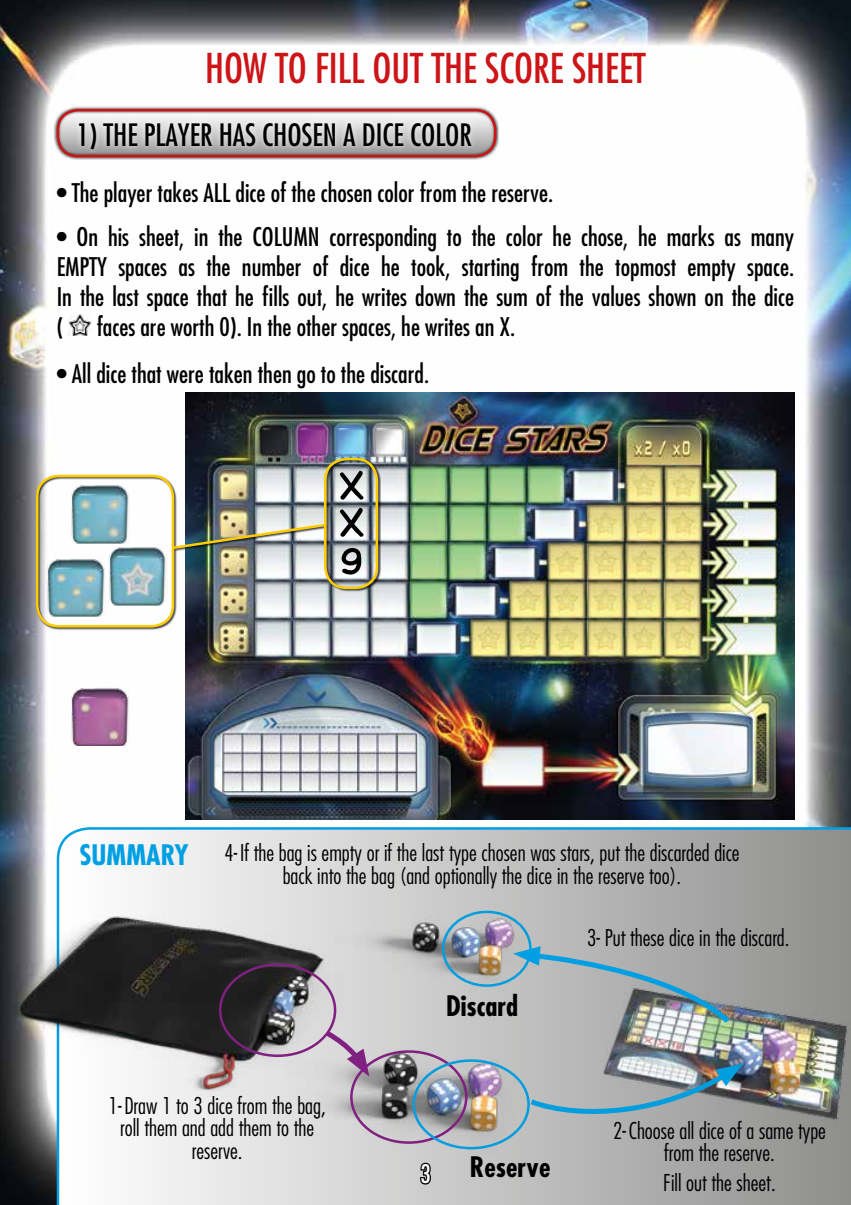
<style>
.page{position:relative;width:851px;height:1205px;background:#fff}
.page>*{position:absolute;margin:0;border:0;box-sizing:border-box;transform-origin:0 0}
.t1{font:condensed 40px "Futura Std";color:#cd1417}
.t2{font:condensed 30px "Futura Std";color:#000}
.t3{font:700 condensed 27.5px "Futura Std";color:#000}
.t4{font:700 condensed 27.5px "Futura Std";color:#009fe3}
.t5{font:condensed 25px/30px "Futura Std";color:#000;text-align:justify}
.t6{font:condensed 25px "Futura Std";color:#fff}
.t7{font:300 condensed 22.5px/22.5px "Futura Std";color:#000;text-align:center}
</style>
<div class="page">
<img style="left:0;top:0;width:850px;height:896px">
<svg style="left:55px;top:826px;width:795px;height:70px"></svg>
<svg style="left:53px;top:106px;width:446px;height:54px"></svg>
<div style="left:57px;top:109px;width:439px;height:48px;border:2px solid #cd1417;border-radius:20px"></div>
<img style="left:69px;top:314px;width:23px;height:22px">
<img style="left:185px;top:393px;width:609px;height:426px">
<img style="left:0;top:896px;width:850px;height:309px">
<svg style="left:419px;top:1161px;width:13px;height:25px"></svg>
<img style="left:70px;top:683px;width:59px;height:62px">
<div style="left:350px;top:1050px;width:117px;height:94px;border:2px solid #802080;border-radius:50%"></div>
<div style="left:219px;top:963px;width:117px;height:94px;border:2px solid #802080;border-radius:50%"></div>
<div style="left:442px;top:910px;width:89px;height:77px;border:2px solid #009ddf;border-radius:50%"></div>
<svg style="left:320px;top:1026px;width:49px;height:50px"></svg>
<div style="left:412px;top:1059px;width:117px;height:90px;border:2px solid #009ddf;border-radius:50%"></div>
<svg style="left:525px;top:1063px;width:218px;height:57px"></svg>
<svg style="left:513px;top:946px;width:221px;height:82px"></svg>
<div style="left:36px;top:458px;width:345px;height:172px;background:#000;opacity:.75"></div>
<div style="left:324px;top:458px;width:54px;height:131px;border:2px solid #fc0;border-radius:21px"></div>
<div style="left:36px;top:475px;width:138px;height:152px;border:2px solid #fc0;border-radius:21px"></div>
<img style="left:170px;top:522px;width:157px;height:29px">
<h1 class="t1" style="left:205px;top:44px;width:442px">HOW TO FILL OUT THE SCORE SHEET</h1>
<p class="t2" style="left:77px;top:116px;width:397px">1) THE PLAYER HAS CHOSEN A DICE COLOR</p>
<p class="t5" style="left:57px;top:177px;width:498px">• The player takes ALL dice of the chosen color from the reserve.</p>
<p class="t5" style="left:57px;top:221px;width:738px">• On his sheet, in the COLUMN corresponding to the color he chose, he marks as many EMPTY spaces as the number of dice he took, starting from the topmost empty space.<br>In the last space that he fills out, he writes down the sum of the values shown on the dice (</p>
<p class="t5" style="left:97px;top:311px;width:420px">faces are worth 0). In the other spaces, he writes an X.</p>
<p class="t5" style="left:57px;top:358px;width:374px">• All dice that were taken then go to the discard.</p>
<p class="t4" style="left:79px;top:837px;width:110px">SUMMARY</p>
<p class="t7" style="left:224px;top:842px;width:516px">4- If the bag is empty or if the last type chosen was stars, put the discarded dice back into the bag (and optionally the dice in the reserve too).</p>
<p class="t3" style="left:446px;top:989px;width:73px">Discard</p>
<p class="t7" style="left:587px;top:927px;width:204px">3- Put these dice in the discard.</p>
<p class="t7" style="left:109px;top:1094px;width:218px">1- Draw 1 to 3 dice from the bag, roll them and add them to the reserve.</p>
<p class="t6" style="left:420px;top:1159px;width:12px">3</p>
<p class="t3" style="left:469px;top:1150px;width:82px">Reserve</p>
<p class="t7" style="left:613px;top:1119px;width:214px">2-Choose all dice of a same type from the reserve.</p>
<p class="t7" style="left:663px;top:1171px;width:114px">Fill out the sheet.</p>
</div>
